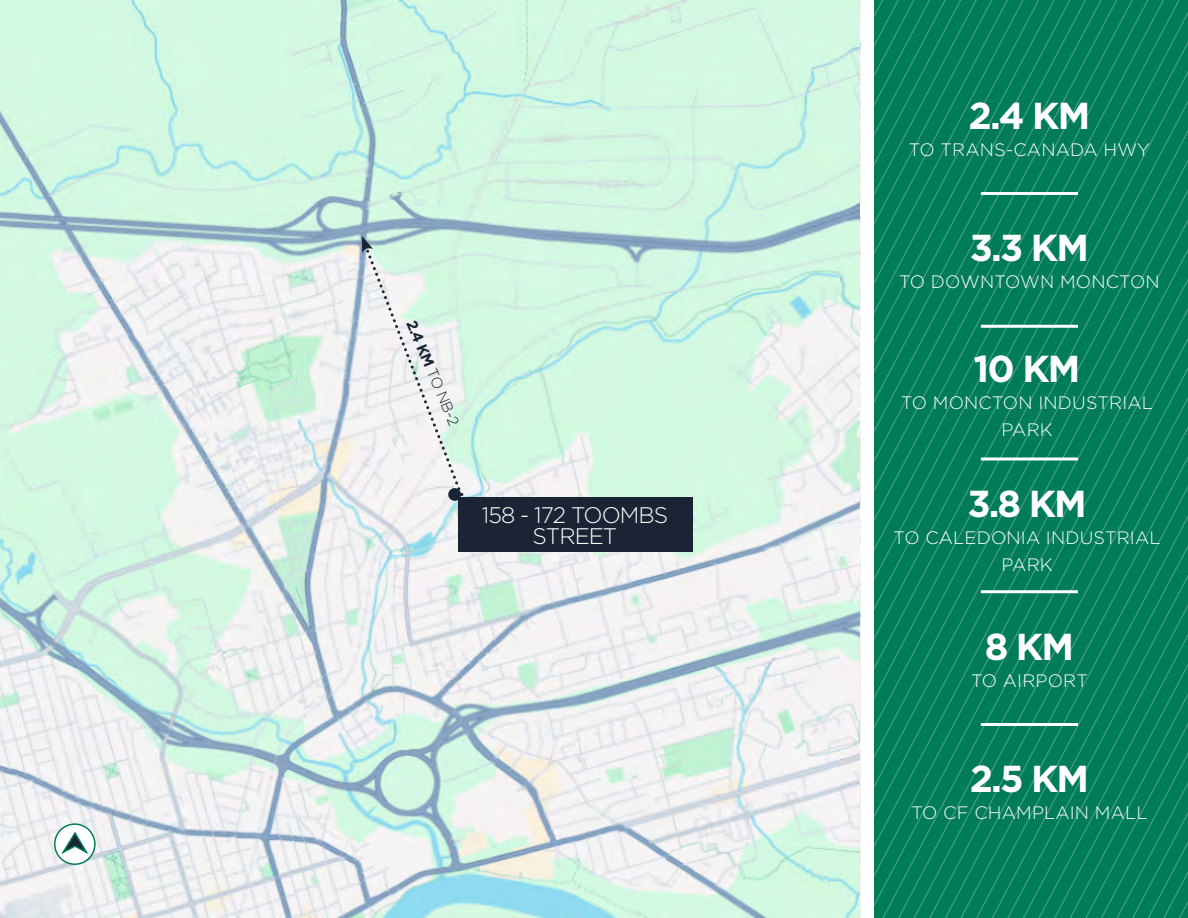
<style>
.page{position:relative;width:1188px;height:918px;background:#fff}
.page>*{position:absolute;margin:0;border:0;box-sizing:border-box;transform-origin:0 0}
.t1{font:700 37.5px "Gotham";letter-spacing:-.05em;color:#fff}
.t2{font:300 22.5px/21px "Gotham";letter-spacing:-.04em;color:#fff;text-align:center}
.t3{font:300 18px/27px "Gotham";letter-spacing:.01em;color:#fff;text-align:center}
.t4{font:300 15px "Gotham";color:#1b2435}
.s1{font-weight:700}
</style>
<div class="page">
<svg style="left:874px;top:0;width:314px;height:918px;background:#057e5b"></svg>
<img style="left:1px;top:1px;width:859px;height:916px">
<div style="left:448px;top:488px;width:13px;height:13px;background:#1b2435;border-radius:50%"></div>
<div style="left:459px;top:498px;width:234px;height:54px;background:#1b2435"></div>
<svg style="left:362px;top:236px;width:101px;height:260px"></svg>
<hr style="left:981px;top:192px;width:97px;height:3px;background:#fff">
<hr style="left:981px;top:325px;width:97px;height:3px;background:#fff">
<hr style="left:981px;top:458px;width:97px;height:3px;background:#fff">
<hr style="left:981px;top:590px;width:97px;height:3px;background:#fff">
<hr style="left:981px;top:723px;width:97px;height:3px;background:#fff">
<svg style="left:55px;top:824px;width:40px;height:40px"></svg>
<div style="left:54px;top:823px;width:42px;height:42px;border:2px solid #007c58;border-radius:50%"></div>
<svg style="left:59px;top:831px;width:31px;height:25px"></svg>
<p class="t4" style="left:420px;top:317px;width:114px;rotate:67deg"><span class="s1">2.4 KM</span> TO NB-2</p>
<p class="t2" style="left:482px;top:504px;width:188px">158 - 172 TOOMBS<br>STREET</p>
<h1 class="t1" style="left:969px;top:90px;width:123px">2.4 KM</h1>
<p class="t3" style="left:909px;top:135px;width:243px">TO TRANS-CANADA HWY</p>
<h1 class="t1" style="left:970px;top:223px;width:121px">3.3 KM</h1>
<p class="t3" style="left:899px;top:268px;width:262px">TO DOWNTOWN MONCTON</p>
<h1 class="t1" style="left:974px;top:344px;width:108px">10 KM</h1>
<p class="t3" style="left:901px;top:389px;width:253px">TO MONCTON INDUSTRIAL<br>PARK</p>
<h1 class="t1" style="left:967px;top:478px;width:121px">3.8 KM</h1>
<p class="t3" style="left:894px;top:523px;width:268px">TO CALEDONIA INDUSTRIAL<br>PARK</p>
<h1 class="t1" style="left:985px;top:621px;width:91px">8 KM</h1>
<p class="t3" style="left:971px;top:666px;width:118px">TO AIRPORT</p>
<h1 class="t1" style="left:970px;top:754px;width:121px">2.5 KM</h1>
<p class="t3" style="left:911px;top:799px;width:237px">TO CF CHAMPLAIN MALL</p>
</div>
